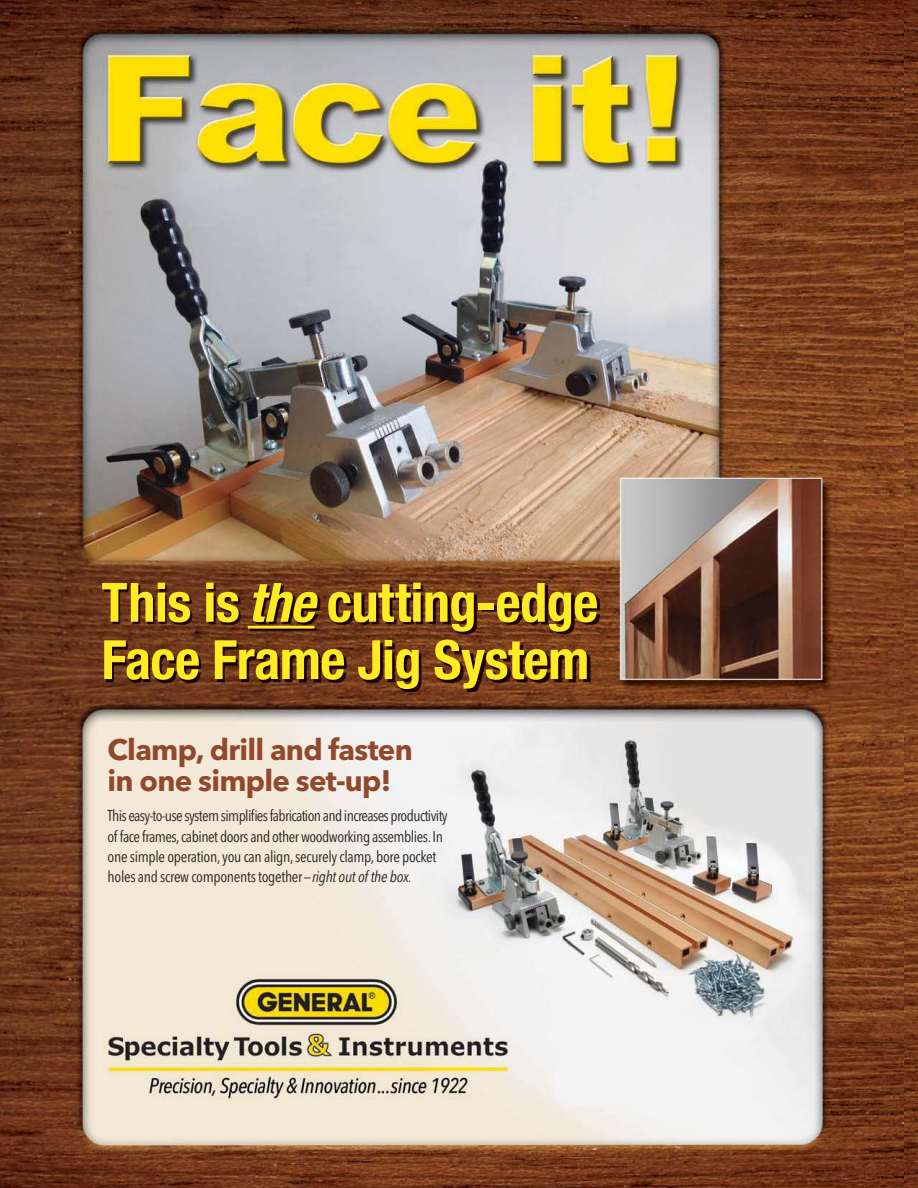
<style>
.page{position:relative;width:918px;height:1188px;background:#fff}
.page>*{position:absolute;margin:0;border:0;box-sizing:border-box;transform-origin:0 0}
.t1{font:700 condensed 54.3px/57.3px "Helvetica Neue";letter-spacing:-.01em;color:#fdeb23}
.t2{font:700 29.4px/31px "Avenir Next LT Pro";letter-spacing:-.025em;color:#90492c}
.t3{font:condensed 15.45px/20.1px "Avenir Next LT Pro";letter-spacing:-.03em;color:#231f20}
.s1{font-style:italic}
</style>
<div class="page">
<img style="left:0;top:0;width:904px;height:1188px">
<img style="left:104px;top:585px;width:496px;height:107px">
<hr style="left:248px;top:626px;width:66px;height:3px;background:#fdeb23">
<img style="left:904px;top:0;width:14px;height:1188px">
<h1 class="t1" style="left:101px;top:578px;width:498px">This is <span class="s1">the</span> cutting-edge<br>Face Frame Jig System</h1>
<h2 class="t2" style="left:108px;top:736px;width:307px">Clamp, drill and fasten in one simple set-up!</h2>
<p class="t3" style="left:108px;top:807px;width:342px">This easy-to-use system simplifies fabrication and increases productivity of face frames,cabinet doors and other woodworking assemblies. In one simple operation,you can align, securely clamp, bore pocket holes and screw components together—<span class="s1">right out of the box.</span></p>
</div>
